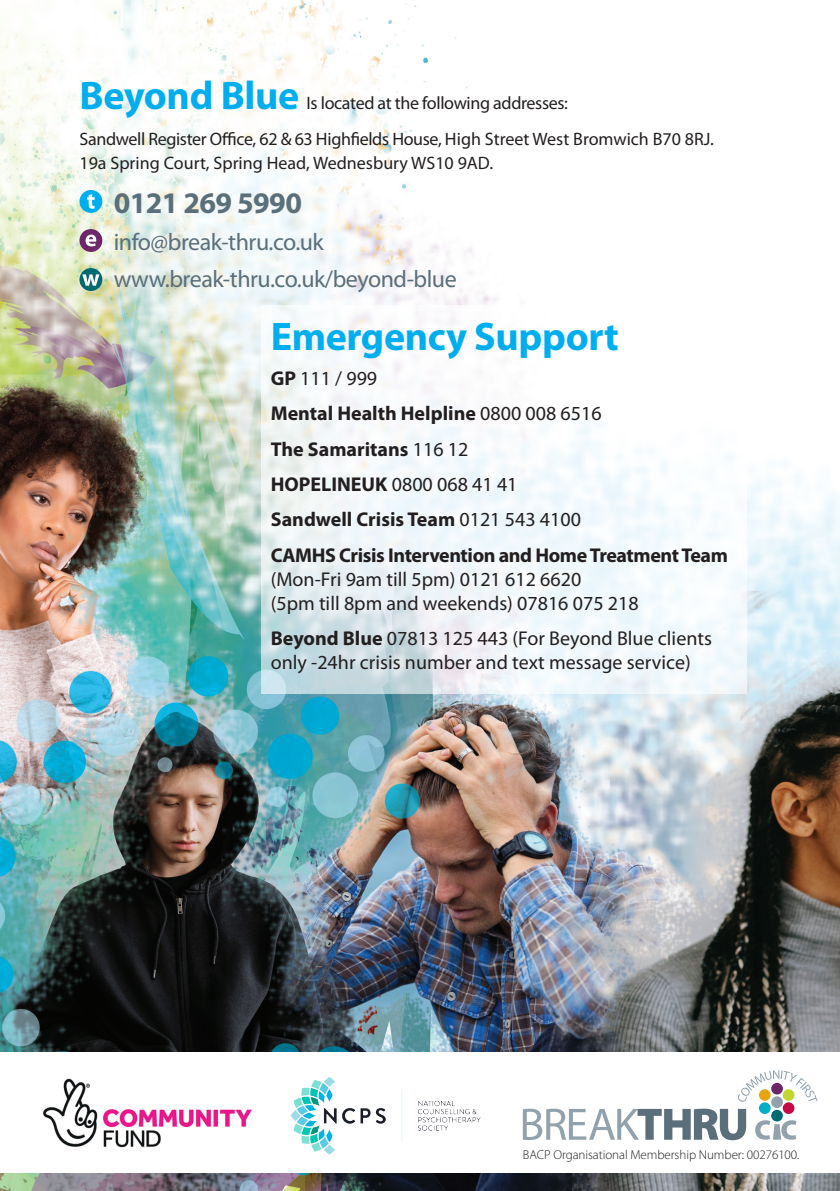
<style>
.page{position:relative;width:840px;height:1191px;background:#fff}
.page>*{position:absolute;margin:0;border:0;box-sizing:border-box;transform-origin:0 0}
.Subhead_Cyan{font:700 40px "Myriad Pro";letter-spacing:-.01em;color:#00aeef}
.t1{font:700 30px "Myriad Pro";letter-spacing:-.02em;color:#5b6f7b}
.t2{font:24px "Myriad Pro";letter-spacing:-.02em;color:#5b6f7b}
.Text_9pt{font:20px/24px "Myriad Pro";color:#231f20}
.Text_9pt-2{font:700 20px "Myriad Pro";color:#231f20}
.Subhead_Cyan-2{font:18px "Myriad Pro";letter-spacing:-.015em;color:#231f20}
.t3{font:300 13px "Myriad Pro";letter-spacing:-.005em;color:#231f20}
.s1{font-weight:700}
.s2{font-weight:400}
</style>
<div class="page">
<img style="left:0;top:0;width:839px;height:1191px">
<div style="left:0;top:1052px;width:839px;height:120px;background:#fff"></div>
<div style="left:79px;top:190px;width:23px;height:23px;background:#00aeef;border-radius:50%"></div>
<svg style="left:87px;top:194px;width:8px;height:15px"></svg>
<div style="left:79px;top:229px;width:23px;height:23px;background:#6c2669;border-radius:50%"></div>
<svg style="left:85px;top:235px;width:11px;height:11px"></svg>
<div style="left:79px;top:268px;width:23px;height:23px;background:#006a71;border-radius:50%"></div>
<svg style="left:82px;top:274px;width:17px;height:12px"></svg>
<svg style="left:522px;top:1108px;width:223px;height:32px"></svg>
<svg style="left:755px;top:1120px;width:41px;height:19px"></svg>
<div style="left:758px;top:1102px;width:12px;height:12px;background:#00aec5;border-radius:50%"></div>
<div style="left:782px;top:1102px;width:12px;height:12px;background:#c60a45;border-radius:50%"></div>
<svg style="left:770px;top:1109px;width:12px;height:12px"></svg>
<div style="left:770px;top:1096px;width:12px;height:12px;background:#92a2ad;border-radius:50%"></div>
<svg style="left:738px;top:1070px;width:79px;height:32px"></svg>
<img style="left:42px;top:1078px;width:210px;height:70px">
<img style="left:290px;top:1077px;width:191px;height:78px">
<svg style="left:261px;top:305px;width:484px;height:388px;fill:#f5f9fc"></svg>
<p class="Subhead_Cyan" style="left:79px;top:70px;width:221px">Beyond Blue</p>
<p class="Subhead_Cyan-2" style="left:306px;top:92px;width:263px">Is located at the following addresses:</p>
<p class="Subhead_Cyan-2" style="left:79px;top:128px;width:635px">Sandwell Register Office, 62 &amp; 63 Highfields House, High Street West Bromwich B70 8RJ.</p>
<p class="Subhead_Cyan-2" style="left:79px;top:152px;width:415px">19a Spring Court, Spring Head, Wednesbury WS10 9AD.</p>
<p class="t1" style="left:114px;top:183px;width:190px">0121 269 5990</p>
<p class="t2" style="left:114px;top:227px;width:211px">info@break-thru.co.uk</p>
<p class="t2" style="left:114px;top:264px;width:344px">www.break-thru.co.uk/beyond-blue</p>
<p class="Subhead_Cyan" style="left:270px;top:310px;width:349px">Emergency Support</p>
<p class="Text_9pt" style="left:270px;top:366px;width:108px"><span class="s1">GP</span> 111 / 999</p>
<p class="Text_9pt-2" style="left:270px;top:400px;width:332px">Mental Health Helpline <span class="s2">0800 008 6516</span></p>
<p class="Text_9pt-2" style="left:270px;top:436px;width:199px">The Samaritans <span class="s2">116 12</span></p>
<p class="Text_9pt" style="left:270px;top:472px;width:248px"><span class="s1">HOPELINEUK</span> 0800 068 41 41</p>
<p class="Text_9pt-2" style="left:270px;top:506px;width:311px">Sandwell Crisis Team <span class="s2">0121 543 4100</span></p>
<p class="Text_9pt" style="left:270px;top:543px;width:458px"><span class="s1">CAMHS Crisis Intervention and Home Treatment Team </span>(Mon-Fri 9am till 5pm) 0121 612 6620<br>(5pm till 8pm and weekends) 07816 075 218</p>
<p class="Text_9pt" style="left:270px;top:626px;width:442px"><span class="s1">Beyond Blue</span> 07813 125 443 (For Beyond Blue clients only -24hr crisis number and text message service)</p>
<p class="t3" style="left:522px;top:1147px;width:278px">BACP Organisational Membership Number: 00276100.</p>
</div>
